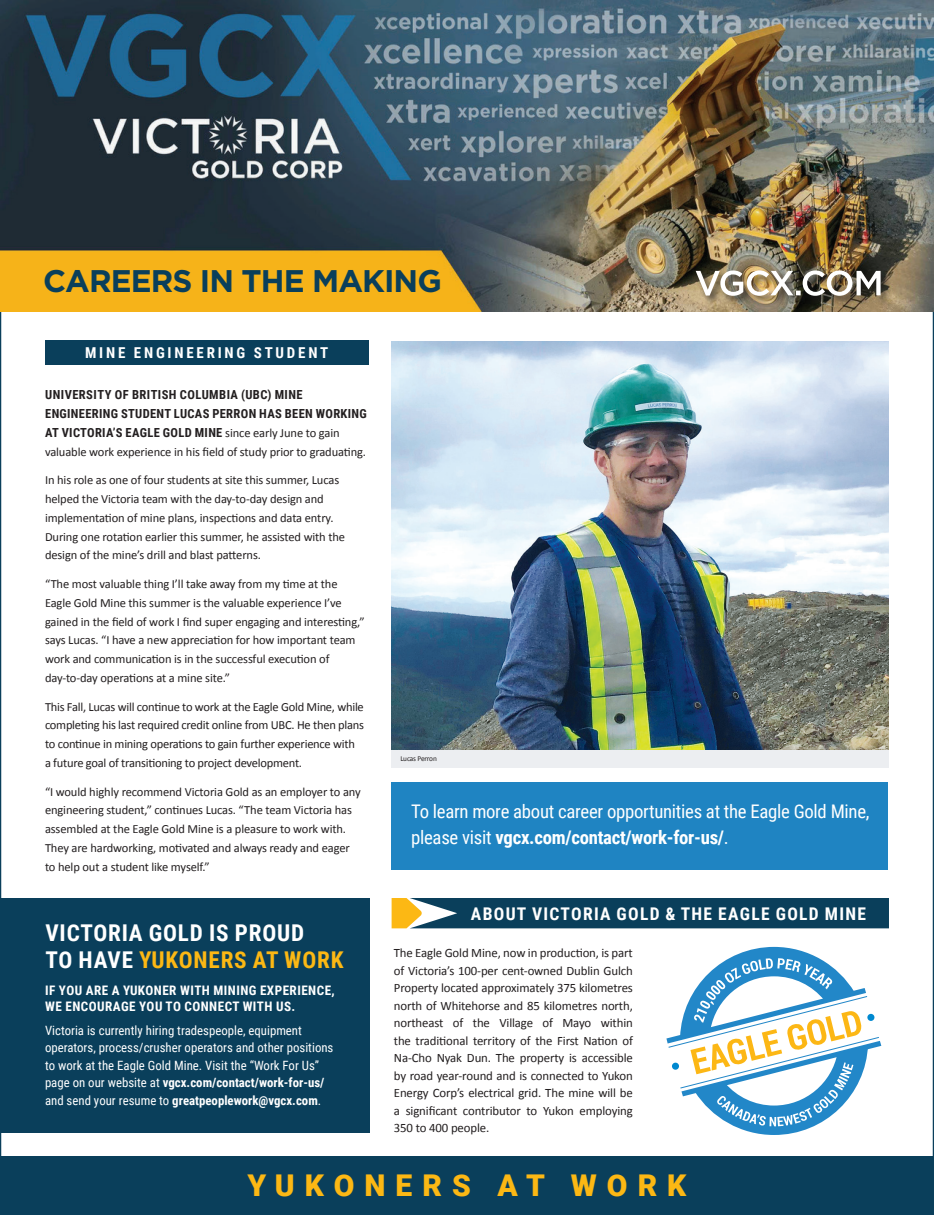
<style>
.page{position:relative;width:934px;height:1215px;background:#fff}
.page>*{position:absolute;margin:0;border:0;box-sizing:border-box;transform-origin:0 0}
.t1{font:700 31.25px "Gotham HTF";letter-spacing:-.03em;color:#0a3f5b}
.t2{font:900 30px "Roboto";letter-spacing:.335em;color:#fcb814}
.t3{font:700 23.12px/26.2px "Roboto Condensed";letter-spacing:.035em;color:#fff}
.t4{font:18.75px/26.2px "Roboto Condensed";letter-spacing:-.015em;color:#fff}
.t5{font:700 17.5px "Roboto Condensed";letter-spacing:.075em;color:#fff}
.t6{font:700 15px "Roboto Condensed";letter-spacing:.185em;color:#fff}
.t7{font:700 13.12px/16.2px "Roboto Condensed";letter-spacing:.035em;color:#fff}
.t8{font:12.75px/17.5px "Calibri";letter-spacing:-.01em;color:#231f20;text-align:justify}
.t9{font:12.75px/17.5px "Roboto Condensed";color:#fff}
.t10{font:12.5px/18.8px "Calibri";letter-spacing:-.01em;color:#231f20}
.t11{font:700 12.5px/18.8px "Roboto Condensed";letter-spacing:.025em;color:#231f20}
.t12{font:7.5px "Calibri";letter-spacing:-.02em;color:#231f20}
.s1{font-family:"Calibri";font-weight:400}
.s2{color:#fcb814}
.s3{font-weight:700}
</style>
<div class="page">
<div style="left:0;top:1157px;width:934px;height:58px;background:#0a3f5b"></div>
<div style="left:0;top:898px;width:369px;height:234px;background:#0a3f5b"></div>
<svg style="left:392px;top:898px;width:497px;height:30px;background:#1e4b5d"></svg>
<svg style="left:666px;top:947px;width:215px;height:188px"></svg>
<img style="left:0;top:0;width:933px;height:311px">
<div style="left:694px;top:268px;width:197px;height:38px;background:#231f20;opacity:.75"></div>
<img style="left:695px;top:270px;width:185px;height:26px">
<div style="left:45px;top:340px;width:323px;height:25px;background:#0a3f5b"></div>
<div style="left:391px;top:782px;width:497px;height:88px;background:#1f84c2"></div>
<img style="left:391px;top:341px;width:498px;height:410px">
<div style="left:391px;top:751px;width:498px;height:17px;background:#eceef1"></div>
<h1 class="t1" style="left:43px;top:263px;width:400px">CAREERS IN THE MAKING</h1>
<p class="t6" style="left:85px;top:342px;width:245px">MINE ENGINEERING STUDENT</p>
<p class="t11" style="left:45px;top:385px;width:323px">UNIVERSITY OF BRITISH COLUMBIA (UBC) MINE<br>ENGINEERING STUDENT LUCAS PERRON HAS BEEN WORKING<br>AT VICTORIA’S EAGLE GOLD MINE <span class="s1">since early June to gain</span></p>
<p class="t10" style="left:45px;top:441px;width:323px">valuable work experience in his field of study prior to graduating.</p>
<p class="t10" style="left:45px;top:470px;width:302px">In his role as one of four students at site this summer, Lucas helped the Victoria team with the day-to-day design and implementation of mine plans, inspections and data entry.<br>During one rotation earlier this summer, he assisted with the design of the mine’s drill and blast patterns.</p>
<p class="t10" style="left:45px;top:574px;width:321px">“The most valuable thing I’ll take away from my time at the Eagle Gold Mine this summer is the valuable experience I’ve gained in the field of work I find super engaging and interesting,” says Lucas. “I have a new appreciation for how important team work and communication is in the successful execution of day-to-day operations at a mine site.”</p>
<p class="t10" style="left:45px;top:696px;width:321px">This Fall, Lucas will continue to work at the Eagle Gold Mine, while completing his last required credit online from UBC. He then plans to continue in mining operations to gain further experience with<br>a future goal of transitioning to project development.</p>
<p class="t10" style="left:45px;top:781px;width:317px">“I would highly recommend Victoria Gold as an employer to any engineering student,” continues Lucas. “The team Victoria has assembled at the Eagle Gold Mine is a pleasure to work with.<br>They are hardworking, motivated and always ready and eager to help out a student like myself.”</p>
<h3 class="t3" style="left:45px;top:919px;width:300px">VICTORIA GOLD IS PROUD<br>TO HAVE <span class="s2">YUKONERS AT WORK</span></h3>
<p class="t7" style="left:45px;top:982px;width:291px">IF YOU ARE A YUKONER WITH MINING EXPERIENCE,<br>WE ENCOURAGE YOU TO CONNECT WITH US.</p>
<p class="t9" style="left:45px;top:1021px;width:290px">Victoria is currently hiring tradespeople, equipment operators, process/crusher operators and other positions to work at the Eagle Gold Mine. Visit the “Work For Us” page on our website at <span class="s3">vgcx.com/contact/work-for-us/ </span>and send your resume to <span class="s3">greatpeoplework@vgcx.com</span>.</p>
<p class="t12" style="left:400px;top:754px;width:38px">Lucas Perron</p>
<h3 class="t4" style="left:411px;top:797px;width:460px">To learn more about career opportunities at the Eagle Gold Mine, please visit <span class="s3">vgcx.com/contact/work-for-us/</span>.</h3>
<h3 class="t5" style="left:471px;top:901px;width:397px">ABOUT VICTORIA GOLD &amp; THE EAGLE GOLD MINE</h3>
<p class="t8" style="left:394px;top:944px;width:241px">The Eagle Gold Mine, now in production, is part of Victoria’s 100-per cent-owned Dublin Gulch Property located approximately 375 kilometres north of Whitehorse and 85 kilometres north, northeast of the Village of Mayo within the traditional territory of the First Nation of Na-Cho Nyak Dun. The property is accessible by road year-round and is connected to Yukon Energy Corp’s electrical grid. The mine will be a significant contributor to Yukon employing 350 to 400 people.</p>
<h2 class="t2" style="left:247px;top:1164px;width:440px">YUKONERS AT WORK</h2>
</div>
